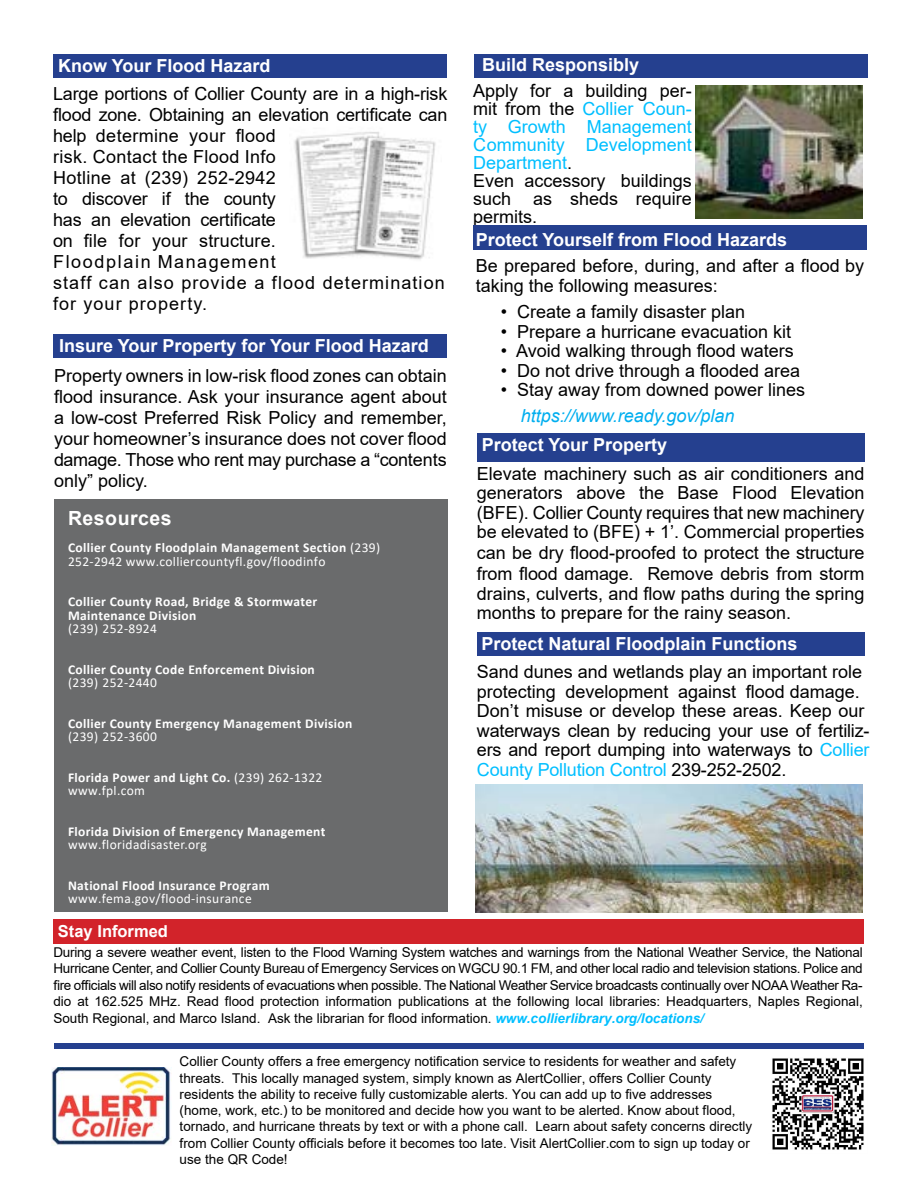
<style>
.page{position:relative;width:918px;height:1188px;background:#fff}
.page>*{position:absolute;margin:0;border:0;box-sizing:border-box;transform-origin:0 0}
.t1{font:700 19.5px "Arial";letter-spacing:.025em;color:#fff}
.t2{font:18px/21px "Arial";color:#000}
.t3{font:700 18px "Arial";color:#fff}
.t4{font:18px/21px "Arial";letter-spacing:.06em;color:#000}
.t5{font:italic 18px "Arial";color:#00aeef}
.t6{font:700 16.5px "Arial";color:#fff}
.t7{font:13.5px/16.2px "Arial";color:#000;text-align:justify}
.t8{font:700 13.5px/13.5px "Calibri";letter-spacing:.025em;color:#fff}
.t9{font:13.5px/13.5px "Calibri";letter-spacing:.025em;color:#fff}
.s1{font-weight:700}
.s2{font-weight:400}
.s3{color:#00bfff}
.s4{font-weight:700;font-style:italic;color:#00bfff}
</style>
<div class="page">
<div style="left:54px;top:500px;width:394px;height:412px;background:#6a6b6c"></div>
<hr style="left:477px;top:457px;width:388px;height:4px;background:#25408f">
<div style="left:54px;top:1043px;width:810px;height:5px;background:#25408f"></div>
<div style="left:474px;top:54px;width:394px;height:23px;background:#25408f"></div>
<div style="left:53px;top:54px;width:394px;height:23px;background:#25408f"></div>
<img style="left:294px;top:132px;width:142px;height:128px">
<div style="left:53px;top:334px;width:394px;height:24px;background:#25408f"></div>
<img style="left:696px;top:85px;width:167px;height:133px">
<div style="left:473px;top:225px;width:394px;height:25px;background:#25408f"></div>
<div style="left:477px;top:434px;width:388px;height:23px;background:#25408f"></div>
<div style="left:477px;top:632px;width:388px;height:24px;background:#25408f"></div>
<img style="left:475px;top:784px;width:388px;height:128px">
<div style="left:53px;top:919px;width:810px;height:25px;background:#d2232a"></div>
<img style="left:52px;top:1067px;width:119px;height:78px">
<img style="left:772px;top:1058px;width:92px;height:92px">
<p class="t3" style="left:58px;top:53px;width:214px">Know Your Flood Hazard</p>
<p class="t3" style="left:482px;top:52px;width:159px">Build Responsibly</p>
<p class="t2" style="left:53px;top:83px;width:396px">Large portions of Collier County are in a high-risk flood zone. Obtaining an elevation certificate can help determine your flood<br>risk. Contact the Flood Info<br>Hotline at (239) 252-2942</p>
<p class="t2" style="left:53px;top:188px;width:224px">to discover if the county</p>
<p class="t4" style="left:53px;top:209px;width:393px">has an elevation certificate<br>on file for your structure.<br>Floodplain Management<br>staff can also provide a flood determination for your property.</p>
<p class="t3" style="left:59px;top:333px;width:371px">Insure Your Property for Your Flood Hazard</p>
<p class="t2" style="left:54px;top:365px;width:394px;text-align:justify">Property owners in low-risk flood zones can obtain flood insurance. Ask your insurance agent about a low-cost Preferred Risk Policy and remember, your homeowner’s insurance does not cover flood damage. Those who rent may purchase a “contents only” policy.</p>
<p class="t1" style="left:68px;top:505px;width:105px">Resources</p>
<p class="t9" style="left:68px;top:541px;width:314px"><span class="s1">Collier County Floodplain Management Section</span> (239)<br>252-2942 www.colliercountyfl.gov/floodinfo</p>
<p class="t8" style="left:68px;top:595px;width:251px">Collier County Road, Bridge &amp; Stormwater<br>Maintenance Division<br><span class="s2">(239) 252-8924</span></p>
<p class="t8" style="left:68px;top:662px;width:248px">Collier County Code Enforcement Division <span class="s2">(239) 252-2440</span></p>
<p class="t8" style="left:68px;top:716px;width:286px">Collier County Emergency Management Division <span class="s2">(239) 252-3600</span></p>
<p class="t9" style="left:68px;top:770px;width:256px"><span class="s1">Florida Power and Light Co.</span> (239) 262-1322 www.fpl.com</p>
<p class="t8" style="left:68px;top:824px;width:259px">Florida Division of Emergency Management <span class="s2">www.floridadisaster.org</span></p>
<p class="t8" style="left:68px;top:878px;width:203px">National Flood Insurance Program <span class="s2">www.fema.gov/flood-insurance</span></p>
<p class="t2" style="left:473px;top:82px;width:220px;line-height:18px">Apply for a building per&shy;mit from the <span class="s3">Collier Coun&shy;ty Growth Management<br>Community Development<br>Department</span>.<br>Even accessory buildings such as sheds require permits.</p>
<p class="t3" style="left:476px;top:227px;width:313px">Protect Yourself from Flood Hazards</p>
<p class="t2" style="left:476px;top:256px;width:390px;line-height:19.6px">Be prepared before, during, and after a flood by taking the following measures:</p>
<p class="t2" style="left:501px;top:302px;width:246px">• Create a family disaster plan</p>
<p class="t2" style="left:501px;top:321px;width:292px">• Prepare a hurricane evacuation kit</p>
<p class="t2" style="left:501px;top:341px;width:295px">• Avoid walking through flood waters</p>
<p class="t2" style="left:501px;top:360px;width:301px">• Do not drive through a flooded area</p>
<p class="t2" style="left:501px;top:380px;width:306px">• Stay away from downed power lines</p>
<p class="t5" style="left:521px;top:404px;width:215px">https://www.ready.gov/plan</p>
<p class="t3" style="left:482px;top:432px;width:187px">Protect Your Property</p>
<p class="t2" style="left:477px;top:463px;width:389px;line-height:20px;text-align:justify">Elevate machinery such as air conditioners and generators above the Base Flood Elevation (BFE). Collier County requires that new machinery be elevated to (BFE) + 1’. Commercial properties can be dry flood-proofed to protect the structure from flood damage. Remove debris from storm drains, culverts, and flow paths during the spring months to prepare for the rainy season.</p>
<p class="t3" style="left:481px;top:631px;width:318px">Protect Natural Floodplain Functions</p>
<p class="t2" style="left:477px;top:662px;width:394px;line-height:19.5px">Sand dunes and wetlands play an important role protecting development against flood damage.<br>Don’t misuse or develop these areas. Keep our waterways clean by reducing your use of fertiliz&shy;ers and report dumping into waterways to <span class="s3">Collier County Pollution Control</span> 239-252-2502.</p>
<p class="t6" style="left:58px;top:920px;width:112px">Stay Informed</p>
<p class="t7" style="left:53px;top:944px;width:811px">During a severe weather event, listen to the Flood Warning System watches and warnings from the National Weather Service, the National Hurricane Center, and Collier County Bureau of Emergency Services on WGCU 90.1 FM, and other local radio and television stations. Police and fire officials will also notify residents of evacuations when possible. The National Weather Service broadcasts continually over NOAAWeather Ra&shy;dio at 162.525 MHz. Read flood protection information publications at the following local libraries: Headquarters, Naples Regional, South Regional, and Marco Island. Ask the librarian for flood information. <span class="s4">www.collierlibrary.org/locations/</span></p>
<p class="t7" style="left:180px;top:1054px;width:574px;text-align:left">Collier County offers a free emergency notification service to residents for weather and safety threats. This locally managed system, simply known as AlertCollier, offers Collier County residents the ability to receive fully customizable alerts. You can add up to five addresses (home, work, etc.) to be monitored and decide how you want to be alerted. Know about flood, tornado, and hurricane threats by text or with a phone call. Learn about safety concerns directly from Collier County officials before it becomes too late. Visit AlertCollier.com to sign up today or use the QR Code!</p>
</div>
